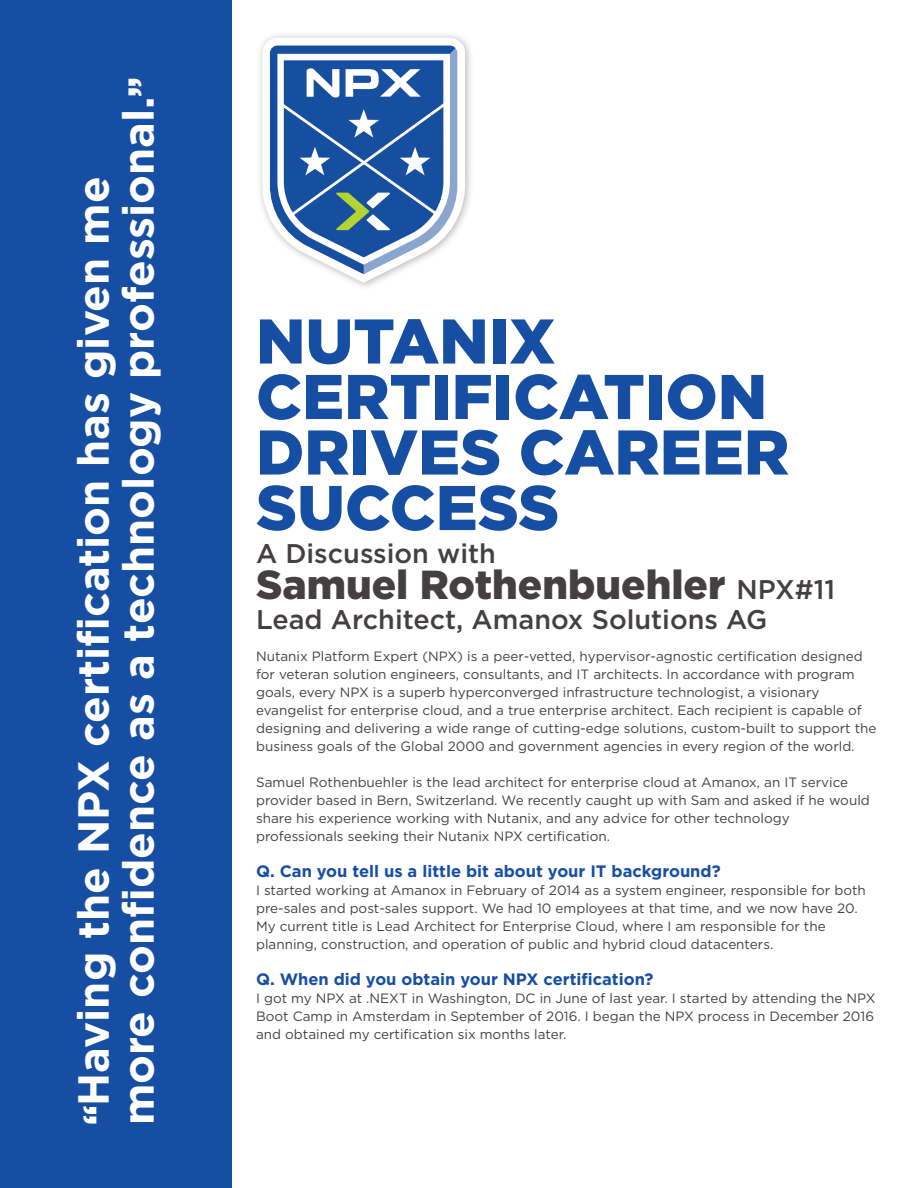
<style>
.page{position:relative;width:918px;height:1188px;background:#fff}
.page>*{position:absolute;margin:0;border:0;box-sizing:border-box;transform-origin:0 0}
.t1{font:900 63px/55.5px "Gotham";color:#154ea2}
.t2{font:700 43.5px/45px "Gotham";color:#fff}
.t3{font:900 40.5px "Gotham";color:#444041}
.t4{font:500 27px "Gotham";color:#444041}
.t5{font:700 16.5px "Gotham";color:#154ea2}
.t6{font:13.5px/18px "Gotham";color:#444041}
.s1{font-weight:900;font-size:36px}
.s2{font-weight:500;font-size:27px}
</style>
<div class="page">
<svg style="left:262px;top:38px;width:203px;height:245px"></svg>
<svg style="left:270px;top:44px;width:193px;height:235px"></svg>
<div style="left:0;top:0;width:231px;height:1188px;background:#154ea2"></div>
<h2 class="t2" style="left:71px;top:1125px;width:1050px;rotate:-90deg"><span class="s1">“</span>Having the NPX certification has given me more confidence as a technology professional.<span class="s1">”</span></h2>
<h1 class="t1" style="left:256px;top:313px;width:535px">NUTANIX<br>CERTIFICATION<br>DRIVES CAREER<br>SUCCESS</h1>
<h3 class="t4" style="left:256px;top:536px;width:241px">A Discussion with</h3>
<h3 class="t3" style="left:256px;top:557px;width:581px">Samuel Rothenbuehler <span class="s2">NPX#11</span></h3>
<h3 class="t4" style="left:256px;top:602px;width:513px">Lead Architect, Amanox Solutions AG</h3>
<p class="t6" style="left:256px;top:647px;width:622px">Nutanix Platform Expert (NPX) is a peer-vetted, hypervisor-agnostic certification designed for veteran solution engineers, consultants, and IT architects. In accordance with program goals, every NPX is a superb hyperconverged infrastructure technologist, a visionary evangelist for enterprise cloud, and a true enterprise architect. Each recipient is capable of designing and delivering a wide range of cutting-edge solutions, custom-built to support the business goals of the Global 2000 and government agencies in every region of the world.</p>
<p class="t6" style="left:256px;top:773px;width:615px">Samuel Rothenbuehler is the lead architect for enterprise cloud at Amanox, an IT service provider based in Bern, Switzerland. We recently caught up with Sam and asked if he would share his experience working with Nutanix, and any advice for other technology professionals seeking their Nutanix NPX certification.</p>
<p class="t5" style="left:256px;top:860px;width:466px">Q. Can you tell us a little bit about your IT background?</p>
<p class="t6" style="left:256px;top:881px;width:611px">I started working at Amanox in February of 2014 as a system engineer, responsible for both pre-sales and post-sales support. We had 10 employees at that time, and we now have 20.<br>My current title is Lead Architect for Enterprise Cloud, where I am responsible for the planning, construction, and operation of public and hybrid cloud datacenters.</p>
<p class="t5" style="left:256px;top:968px;width:399px">Q. When did you obtain your NPX certification?</p>
<p class="t6" style="left:256px;top:989px;width:621px;text-align:justify">I got my NPX at .NEXT in Washington, DC in June of last year. I started by attending the NPX Boot Camp in Amsterdam in September of 2016. I began the NPX process in December 2016 and obtained my certification six months later.</p>
</div>
